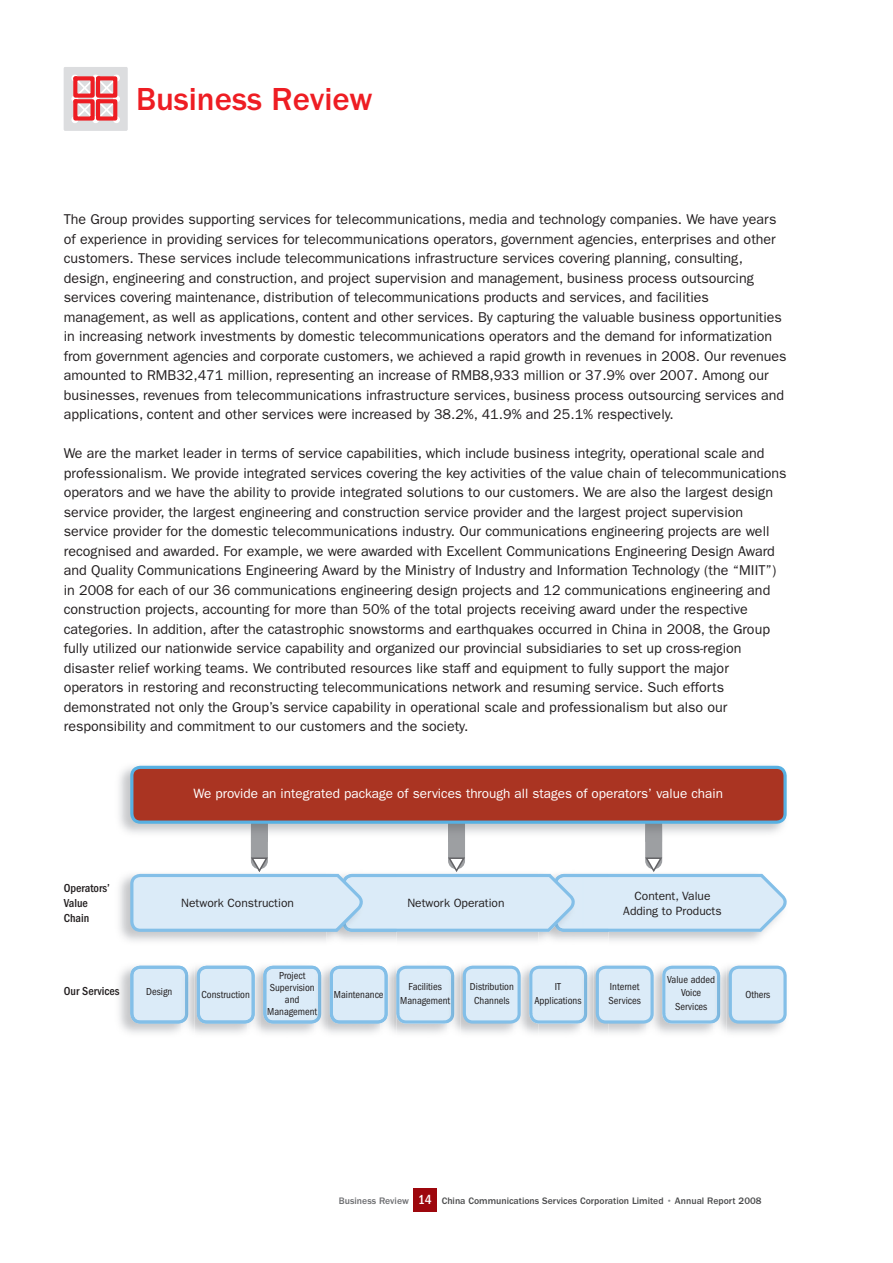
<style>
.page{position:relative;width:893px;height:1263px;background:#fff}
.page>*{position:absolute;margin:0;border:0;box-sizing:border-box;transform-origin:0 0}
.t1{font:500 33px "ITC Franklin Gothic Std";color:#ee1d23}
.t2{font:14.25px/19.5px "ITC Franklin Gothic Std";color:#231f20}
.t3{font:13.5px "ITC Franklin Gothic Std";color:#fff}
.t4{font:12px/15px "ITC Franklin Gothic Std";color:#231f20;text-align:center}
.t5{font:500 condensed 12px/15px "ITC Franklin Gothic Std";color:#231f20}
.t6{font:condensed 10.5px/13.5px "ITC Franklin Gothic Std";color:#231f20;text-align:center}
.t7{font:500 9.75px "ITC Franklin Gothic Std";color:#4b4c4d}
.t8{font:500 9.75px "ITC Franklin Gothic Std";color:#6c6d70}
.s1{font-stretch:condensed;font-size:13.5px;color:#fff}
.s2{color:#8a8c8f}
</style>
<div class="page">
<div style="left:413px;top:1188px;width:24px;height:23px;background:#9d070d"></div>
<svg style="left:64px;top:67px;width:64px;height:64px;background:#e4abae"></svg>
<img style="left:397px;top:1023px;width:50px;height:10px">
<svg style="left:397px;top:965px;width:50px;height:58px;background:#cee4f5"></svg>
<img style="left:527px;top:967px;width:53px;height:66px">
<svg style="left:529px;top:965px;width:51px;height:58px;background:#cee4f5"></svg>
<svg style="left:662px;top:965px;width:51px;height:58px;background:#cee4f5"></svg>
<img style="left:460px;top:965px;width:53px;height:68px">
<img style="left:447px;top:968px;width:13px;height:63px">
<img style="left:447px;top:966px;width:7px;height:57px">
<img style="left:513px;top:966px;width:14px;height:65px">
<div style="left:464px;top:967px;width:55px;height:55px;background:#dbebf8;border-radius:9px"></div>
<div style="left:463px;top:966px;width:58px;height:57px;border:3px solid #83bfe8;border-radius:9px"></div>
<img style="left:593px;top:965px;width:53px;height:68px">
<img style="left:580px;top:968px;width:13px;height:63px">
<img style="left:580px;top:966px;width:7px;height:57px">
<img style="left:646px;top:965px;width:14px;height:69px">
<div style="left:597px;top:967px;width:55px;height:55px;background:#dbebf8;border-radius:9px"></div>
<div style="left:596px;top:966px;width:58px;height:57px;border:3px solid #83bfe8;border-radius:9px"></div>
<img style="left:726px;top:965px;width:60px;height:68px">
<img style="left:713px;top:966px;width:13px;height:68px">
<img style="left:713px;top:966px;width:7px;height:57px">
<div style="left:730px;top:967px;width:55px;height:55px;background:#dbebf8;border-radius:9px"></div>
<div style="left:729px;top:966px;width:58px;height:57px;border:3px solid #83bfe8;border-radius:9px"></div>
<div style="left:251px;top:776px;width:17px;height:93px;background:#9d9fa2;border-radius:9px"></div>
<div style="left:448px;top:776px;width:17px;height:93px;background:#9d9fa2;border-radius:9px"></div>
<div style="left:645px;top:776px;width:17px;height:93px;background:#9d9fa2;border-radius:9px"></div>
<img style="left:645px;top:824px;width:17px;height:18px">
<div style="left:132px;top:767px;width:653px;height:55px;background:#aa3422;border-radius:9px"></div>
<div style="left:130px;top:766px;width:657px;height:58px;border:3px solid #57b0e2;border-radius:9px"></div>
<img style="left:119px;top:965px;width:62px;height:68px">
<img style="left:130px;top:966px;width:51px;height:57px">
<img style="left:394px;top:967px;width:3px;height:65px">
<img style="left:396px;top:973px;width:1px;height:43px">
<img style="left:261px;top:965px;width:119px;height:68px">
<img style="left:263px;top:966px;width:51px;height:57px">
<img style="left:194px;top:965px;width:53px;height:68px">
<img style="left:181px;top:966px;width:13px;height:65px">
<img style="left:197px;top:966px;width:58px;height:57px">
<img style="left:314px;top:965px;width:14px;height:68px">
<img style="left:330px;top:966px;width:58px;height:57px">
<svg style="left:129px;top:857px;width:658px;height:76px"></svg>
<p class="t1" style="left:136px;top:87px;width:238px">Business Review</p>
<p class="t2" style="left:64px;top:211px;width:724px">The Group provides supporting services for telecommunications, media and technology companies. We have years of experience in providing services for telecommunications operators, government agencies, enterprises and other customers. These services include telecommunications infrastructure services covering planning, consulting, design, engineering and construction, and project supervision and management, business process outsourcing services covering maintenance, distribution of telecommunications products and services, and facilities management, as well as applications, content and other services. By capturing the valuable business opportunities in increasing network investments by domestic telecommunications operators and the demand for informatization from government agencies and corporate customers, we achieved a rapid growth in revenues in 2008. Our revenues amounted to RMB32,471 million, representing an increase of RMB8,933 million or 37.9% over 2007. Among our businesses, revenues from telecommunications infrastructure services, business process outsourcing services and applications, content and other services were increased by 38.2%, 41.9% and 25.1% respectively.</p>
<p class="t2" style="left:64px;top:445px;width:724px">We are the market leader in terms of service capabilities, which include business integrity, operational scale and professionalism. We provide integrated services covering the key activities of the value chain of telecommunications operators and we have the ability to provide integrated solutions to our customers. We are also the largest design service provider, the largest engineering and construction service provider and the largest project supervision service provider for the domestic telecommunications industry. Our communications engineering projects are well recognised and awarded. For example, we were awarded with Excellent Communications Engineering Design Award and Quality Communications Engineering Award by the Ministry of Industry and Information Technology (the “MIIT”) in 2008 for each of our 36 communications engineering design projects and 12 communications engineering and construction projects, accounting for more than 50% of the total projects receiving award under the respective categories. In addition, after the catastrophic snowstorms and earthquakes occurred in China in 2008, the Group fully utilized our nationwide service capability and organized our provincial subsidiaries to set up cross-region disaster relief working teams. We contributed resources like staff and equipment to fully support the major operators in restoring and reconstructing telecommunications network and resuming service. Such efforts demonstrated not only the Group’s service capability in operational scale and professionalism but also our responsibility and commitment to our customers and the society.</p>
<p class="t3" style="left:194px;top:789px;width:531px">We provide an integrated package of services through all stages of operators’ value chain</p>
<p class="t5" style="left:64px;top:882px;width:48px">Operators’<br>Value<br>Chain</p>
<p class="t5" style="left:64px;top:984px;width:57px">Our Services</p>
<p class="t4" style="left:181px;top:896px;width:114px">Network Construction</p>
<p class="t4" style="left:407px;top:896px;width:99px">Network Operation</p>
<p class="t4" style="left:623px;top:889px;width:100px">Content, Value<br>Adding to Products</p>
<p class="t6" style="left:146px;top:985px;width:28px">Design</p>
<p class="t6" style="left:202px;top:988px;width:50px">Construction</p>
<p class="t6" style="left:267px;top:970px;width:52px;line-height:12px">Project<br>Supervision and<br>Management</p>
<p class="t6" style="left:400px;top:981px;width:52px">Facilities<br>Management</p>
<p class="t6" style="left:470px;top:981px;width:45px">Distribution<br>Channels</p>
<p class="t6" style="left:608px;top:981px;width:34px;text-align:left">Internet<br>Services</p>
<p class="t6" style="left:667px;top:973px;width:49px">Value added<br>Voice<br>Services</p>
<p class="t6" style="left:534px;top:981px;width:49px">IT<br>Applications</p>
<p class="t6" style="left:334px;top:988px;width:51px">Maintenance</p>
<p class="t6" style="left:746px;top:988px;width:26px">Others</p>
<p class="t8" style="left:339px;top:1197px;width:71px">Business Review</p>
<p class="t7" style="left:418px;top:1197px;width:345px"><span class="s1">14</span> China Communications Services Corporation Limited <span class="s2">•</span> Annual Report 2008</p>
</div>
